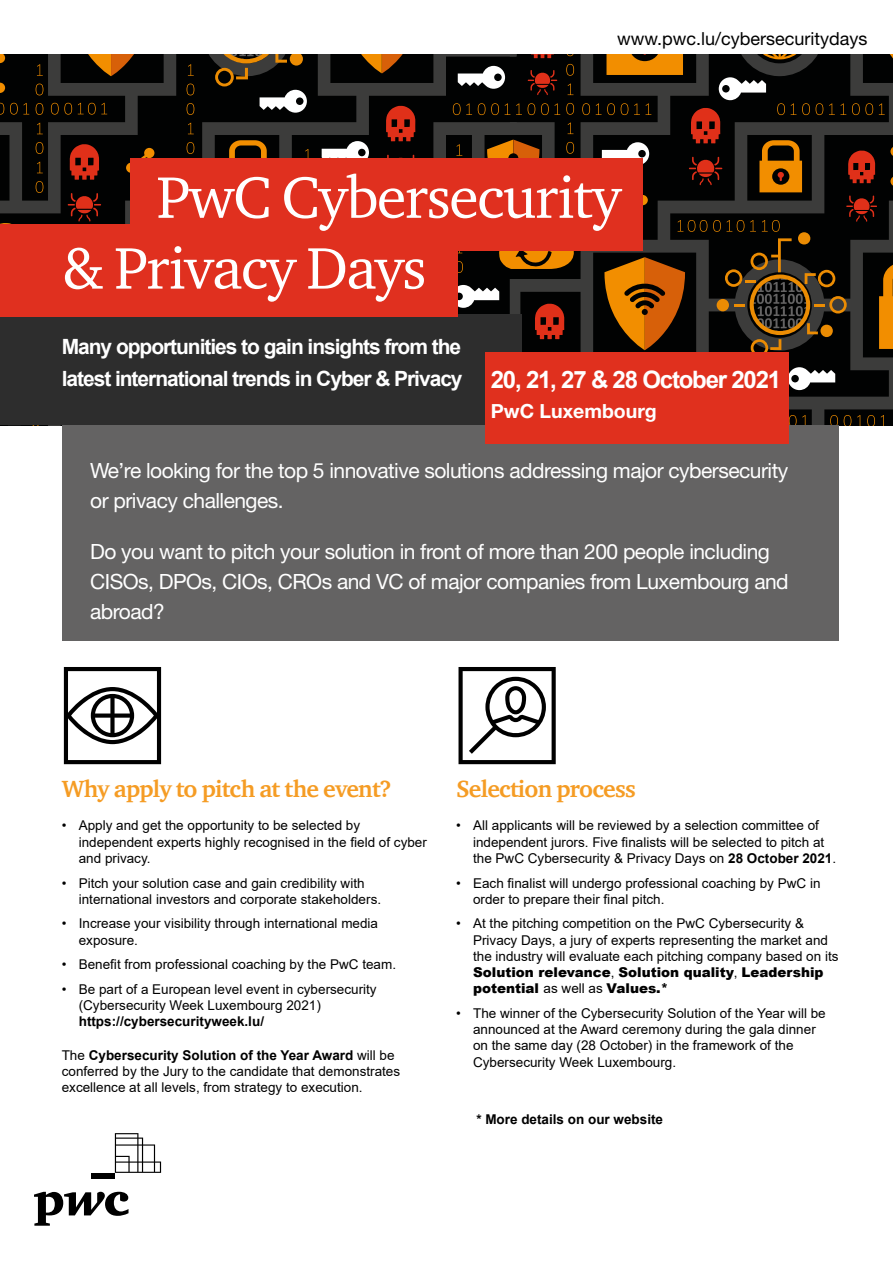
<style>
.page{position:relative;width:893px;height:1263px;background:#fff}
.page>*{position:absolute;margin:0;border:0;box-sizing:border-box;transform-origin:0 0}
.t1{font:60px/70.8px "ITC Charter Com";letter-spacing:-.025em;color:#fff}
.t2{font:700 24px "ITC Charter Com";letter-spacing:-.03em;color:#f59c24}
.t3{font:700 24px "Arial";letter-spacing:-.05em;color:#fff}
.t4{font:21px/30px "Helvetica Neue LT Std";letter-spacing:-.025em;color:#fff}
.t5{font:700 21px/31.5px "Arial";letter-spacing:-.05em;color:#fff}
.t6{font:700 19.5px "Helvetica Neue LT Std";color:#fff}
.t7{font:18px "Helvetica Neue LT Std";color:#000}
.t8{font:13.5px/16.2px "Arial";color:#000}
.t9{font:700 13.5px "Arial";color:#000}
.s1{font-weight:700}
.s2{font-weight:900}
</style>
<div class="page">
<svg style="left:0;top:54px;width:510px;height:261px;background:#131313"></svg>
<svg style="left:510px;top:54px;width:383px;height:371px;background:#151514"></svg>
<svg style="left:126px;top:148px;width:28px;height:40px"></svg>
<svg style="left:0;top:54px;width:5px;height:39px"></svg>
<svg style="left:643px;top:180px;width:5px;height:40px"></svg>
<svg style="left:890px;top:146px;width:3px;height:40px"></svg>
<svg style="left:751px;top:54px;width:58px;height:5px"></svg>
<svg style="left:604px;top:257px;width:81px;height:93px;background:#8a4803"></svg>
<svg style="left:71px;top:54px;width:80px;height:22px;background:#4b2802"></svg>
<svg style="left:879px;top:262px;width:14px;height:87px"></svg>
<svg style="left:457px;top:285px;width:42px;height:23px"></svg>
<svg style="left:788px;top:367px;width:47px;height:23px"></svg>
<svg style="left:719px;top:77px;width:47px;height:23px"></svg>
<svg style="left:322px;top:141px;width:47px;height:17px"></svg>
<svg style="left:458px;top:66px;width:47px;height:23px"></svg>
<svg style="left:602px;top:142px;width:47px;height:23px"></svg>
<svg style="left:759px;top:140px;width:43px;height:52px;background:#a05d01"></svg>
<svg style="left:227px;top:140px;width:42px;height:18px"></svg>
<svg style="left:606px;top:54px;width:77px;height:21px;background:#dc8100"></svg>
<svg style="left:528px;top:70px;width:29px;height:25px"></svg>
<svg style="left:529px;top:54px;width:26px;height:4px"></svg>
<svg style="left:384px;top:155px;width:33px;height:3px"></svg>
<svg style="left:386px;top:106px;width:29px;height:35px"></svg>
<svg style="left:535px;top:303px;width:29px;height:36px"></svg>
<svg style="left:68px;top:193px;width:33px;height:29px"></svg>
<svg style="left:70px;top:144px;width:29px;height:36px"></svg>
<svg style="left:689px;top:157px;width:33px;height:28px"></svg>
<svg style="left:691px;top:108px;width:29px;height:35px"></svg>
<svg style="left:846px;top:196px;width:31px;height:26px"></svg>
<svg style="left:848px;top:150px;width:27px;height:33px"></svg>
<div style="left:798px;top:232px;width:12px;height:12px;background:#eb8c03;border-radius:50%"></div>
<div style="left:717px;top:299px;width:12px;height:12px;background:#eb8c03;border-radius:50%"></div>
<svg style="left:725px;top:238px;width:122px;height:119px;background:#322613"></svg>
<svg style="left:214px;top:54px;width:93px;height:59px;background:#3f3628"></svg>
<svg style="left:0;top:222px;width:44px;height:3px"></svg>
<svg style="left:496px;top:250px;width:78px;height:19px"></svg>
<svg style="left:37px;top:64px;width:6px;height:12px"></svg>
<svg style="left:36px;top:84px;width:7px;height:11px"></svg>
<svg style="left:36px;top:103px;width:7px;height:12px"></svg>
<svg style="left:37px;top:123px;width:6px;height:11px"></svg>
<svg style="left:36px;top:142px;width:7px;height:12px"></svg>
<svg style="left:37px;top:162px;width:6px;height:11px"></svg>
<svg style="left:36px;top:181px;width:7px;height:12px"></svg>
<svg style="left:188px;top:64px;width:6px;height:12px"></svg>
<svg style="left:187px;top:84px;width:7px;height:11px"></svg>
<svg style="left:187px;top:103px;width:7px;height:12px"></svg>
<svg style="left:188px;top:123px;width:6px;height:11px"></svg>
<svg style="left:187px;top:142px;width:7px;height:12px"></svg>
<svg style="left:305px;top:149px;width:6px;height:9px"></svg>
<svg style="left:456px;top:144px;width:6px;height:12px"></svg>
<svg style="left:457px;top:250px;width:5px;height:3px"></svg>
<svg style="left:457px;top:261px;width:6px;height:12px"></svg>
<svg style="left:566px;top:54px;width:8px;height:2px"></svg>
<svg style="left:566px;top:64px;width:8px;height:12px"></svg>
<svg style="left:568px;top:84px;width:5px;height:11px"></svg>
<svg style="left:566px;top:103px;width:8px;height:12px"></svg>
<svg style="left:568px;top:123px;width:5px;height:11px"></svg>
<svg style="left:566px;top:142px;width:8px;height:12px"></svg>
<svg style="left:10px;top:103px;width:19px;height:12px"></svg>
<svg style="left:0;top:103px;width:4px;height:12px"></svg>
<svg style="left:78px;top:103px;width:29px;height:12px"></svg>
<svg style="left:621px;top:103px;width:7px;height:12px"></svg>
<svg style="left:582px;top:103px;width:8px;height:12px"></svg>
<svg style="left:596px;top:103px;width:19px;height:12px"></svg>
<svg style="left:634px;top:103px;width:17px;height:12px"></svg>
<svg style="left:51px;top:103px;width:21px;height:12px"></svg>
<svg style="left:816px;top:103px;width:7px;height:12px"></svg>
<svg style="left:791px;top:103px;width:5px;height:12px"></svg>
<svg style="left:777px;top:103px;width:8px;height:12px"></svg>
<svg style="left:879px;top:103px;width:6px;height:12px"></svg>
<svg style="left:802px;top:103px;width:8px;height:12px"></svg>
<svg style="left:829px;top:103px;width:17px;height:12px"></svg>
<svg style="left:852px;top:103px;width:21px;height:12px"></svg>
<svg style="left:505px;top:103px;width:5px;height:12px"></svg>
<svg style="left:491px;top:103px;width:8px;height:12px"></svg>
<svg style="left:453px;top:103px;width:19px;height:12px"></svg>
<svg style="left:541px;top:103px;width:19px;height:12px"></svg>
<svg style="left:478px;top:103px;width:7px;height:12px"></svg>
<svg style="left:516px;top:103px;width:6px;height:12px"></svg>
<svg style="left:528px;top:103px;width:7px;height:12px"></svg>
<svg style="left:713px;top:220px;width:31px;height:12px"></svg>
<svg style="left:750px;top:220px;width:6px;height:12px"></svg>
<svg style="left:678px;top:220px;width:29px;height:12px"></svg>
<svg style="left:788px;top:415px;width:20px;height:10px"></svg>
<svg style="left:844px;top:415px;width:7px;height:10px"></svg>
<svg style="left:857px;top:415px;width:18px;height:10px"></svg>
<svg style="left:881px;top:415px;width:5px;height:10px"></svg>
<svg style="left:830px;top:415px;width:8px;height:10px"></svg>
<svg style="left:762px;top:220px;width:18px;height:12px"></svg>
<svg style="left:343px;top:54px;width:78px;height:19px"></svg>
<svg style="left:875px;top:54px;width:18px;height:22px"></svg>
<svg style="left:487px;top:140px;width:52px;height:18px"></svg>
<div style="left:62px;top:425px;width:777px;height:216px;background:#646363"></div>
<svg style="left:34px;top:1192px;width:95px;height:34px"></svg>
<div style="left:91px;top:1173px;width:24px;height:5px;background:#000"></div>
<svg style="left:115px;top:1133px;width:46px;height:40px"></svg>
<div style="left:0;top:315px;width:522px;height:110px;background:#2d2d2d"></div>
<div style="left:130px;top:158px;width:513px;height:92px;background:#e0301f"></div>
<div style="left:0;top:225px;width:457px;height:92px;background:#e0301f"></div>
<div style="left:485px;top:352px;width:303px;height:92px;background:#e0301e"></div>
<svg style="left:64px;top:667px;width:97px;height:97px"></svg>
<svg style="left:458px;top:667px;width:98px;height:97px"></svg>
<h3 class="t7" style="left:617px;top:28px;width:252px">www.pwc.lu/cybersecuritydays</h3>
<h1 class="t1" style="left:62px;top:161px;width:561px;text-indent:95px">PwC Cybersecurity &amp; Privacy Days</h1>
<h3 class="t5" style="left:62px;top:331px;width:402px">Many opportunities to gain insights from the latest international trends in Cyber &amp; Privacy</h3>
<h2 class="t3" style="left:491px;top:363px;width:292px">20, 21, 27 &amp; 28 October 2021</h2>
<h3 class="t6" style="left:491px;top:399px;width:168px">PwC Luxembourg</h3>
<h3 class="t4" style="left:90px;top:455px;width:700px">We’re looking for the top 5 innovative solutions addressing major cybersecurity or privacy challenges.</h3>
<h3 class="t4" style="left:90px;top:536px;width:700px">Do you want to pitch your solution in front of more than 200 people including<br>CISOs, DPOs, CIOs, CROs and VC of major companies from Luxembourg and abroad?</h3>
<h2 class="t2" style="left:62px;top:774px;width:331px">Why apply to pitch at the event?</h2>
<p class="t8" style="left:79px;top:817px;width:350px;text-indent:-17px">• Apply and get the opportunity to be selected by independent experts highly recognised in the field of cyber and privacy.</p>
<p class="t8" style="left:79px;top:874px;width:304px;text-indent:-17px">• Pitch your solution case and gain credibility with international investors and corporate stakeholders.</p>
<p class="t8" style="left:79px;top:915px;width:301px;text-indent:-17px">• Increase your visibility through international media exposure.</p>
<p class="t8" style="left:62px;top:956px;width:336px">• Benefit from professional coaching by the PwC team.</p>
<p class="t8" style="left:79px;top:981px;width:299px;text-indent:-17px">• Be part of a European level event in cybersecurity (Cybersecurity Week Luxembourg 2021)</p>
<p class="t9" style="left:79px;top:1012px;width:187px">https://cybersecurityweek.lu/</p>
<p class="t8" style="left:62px;top:1047px;width:340px">The <span class="s1">Cybersecurity Solution of the Year Award</span> will be conferred by the Jury to the candidate that demonstrates excellence at all levels, from strategy to execution.</p>
<h2 class="t2" style="left:456px;top:774px;width:181px">Selection process</h2>
<p class="t8" style="left:473px;top:817px;width:365px;text-indent:-17px">• All applicants will be reviewed by a selection committee of independent jurors. Five finalists will be selected to pitch at the PwC Cybersecurity &amp; Privacy Days on <span class="s1">28 October 2021</span>.</p>
<p class="t8" style="left:473px;top:874px;width:349px;text-indent:-17px">• Each finalist will undergo professional coaching by PwC in order to prepare their final pitch.</p>
<p class="t8" style="left:473px;top:915px;width:367px;text-indent:-17px">• At the pitching competition on the PwC Cybersecurity &amp; Privacy Days, a jury of experts representing the market and the industry will evaluate each pitching company based on its <span class="s2">Solution relevance</span>, <span class="s2">Solution quality</span>, <span class="s2">Leadership potential</span> as well as <span class="s2">Values.*</span></p>
<p class="t8" style="left:473px;top:1005px;width:354px;text-indent:-17px">• The winner of the Cybersecurity Solution of the Year will be announced at the Award ceremony during the gala dinner on the same day (28 October) in the framework of the Cybersecurity Week Luxembourg.</p>
<p class="t9" style="left:476px;top:1109px;width:188px">* More details on our website</p>
</div>
